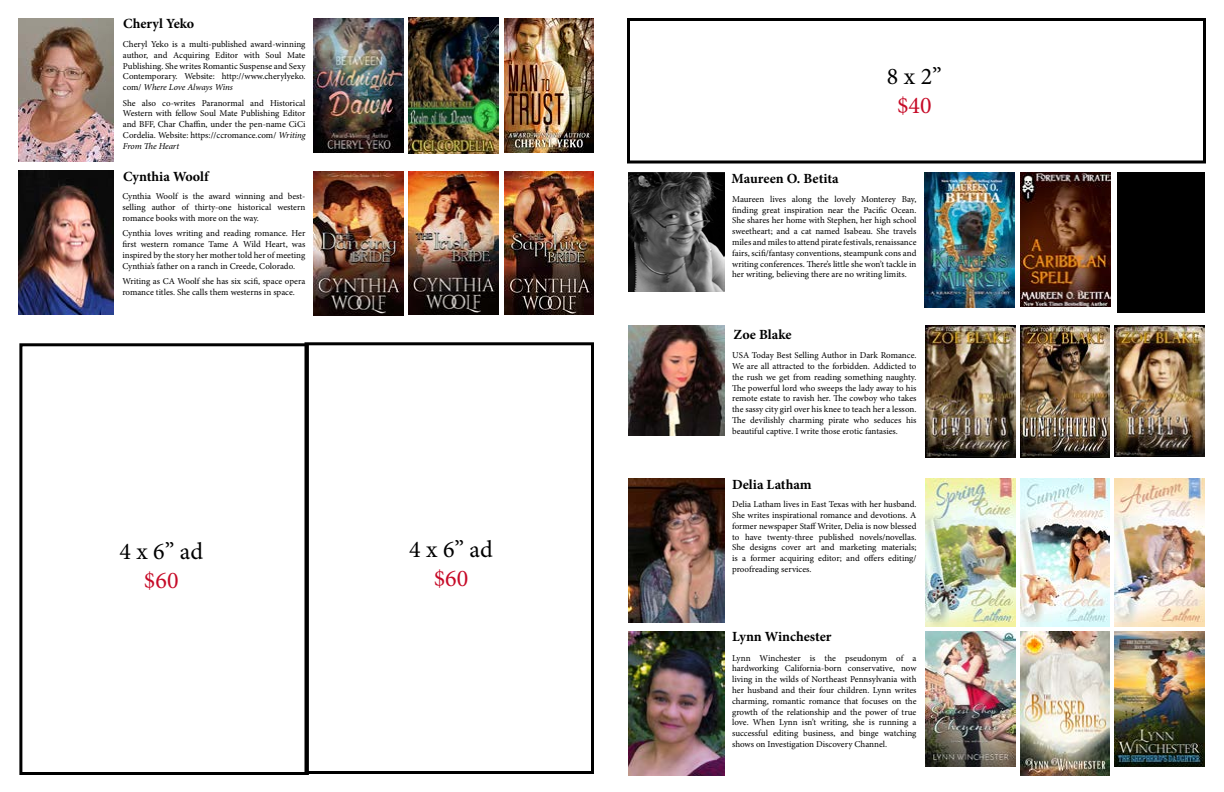
<style>
.page{position:relative;width:1224px;height:792px;background:#fff}
.page>*{position:absolute;margin:0;border:0;box-sizing:border-box;transform-origin:0 0}
.t1{font:24px "Minion Pro";color:#000}
.t2{font:24px "Minion Pro";color:#c60a27}
.t3{font:700 14px "Minion Pro";color:#000}
.t4{font:9px/10.8px "Minion Pro";color:#000;text-align:justify}
.s1{font-style:italic}
</style>
<div class="page">
<div style="left:19px;top:343px;width:290px;height:432px;border:3px solid #000"></div>
<div style="left:304px;top:342px;width:290px;height:432px;border:3px solid #000"></div>
<img style="left:313px;top:18px;width:90px;height:135px">
<img style="left:409px;top:18px;width:90px;height:135px">
<img style="left:504px;top:18px;width:90px;height:135px">
<img style="left:18px;top:18px;width:96px;height:144px">
<img style="left:18px;top:170px;width:96px;height:144px">
<img style="left:314px;top:171px;width:90px;height:144px">
<img style="left:409px;top:171px;width:90px;height:144px">
<img style="left:504px;top:171px;width:90px;height:144px">
<div style="left:1117px;top:172px;width:87px;height:140px;background:#000"></div>
<div style="left:627px;top:18px;width:579px;height:146px;border:3px solid #000"></div>
<img style="left:628px;top:172px;width:96px;height:120px">
<img style="left:925px;top:172px;width:90px;height:135px">
<img style="left:1020px;top:172px;width:90px;height:135px">
<img style="left:628px;top:326px;width:96px;height:109px">
<img style="left:926px;top:326px;width:90px;height:131px">
<img style="left:1020px;top:326px;width:90px;height:131px">
<img style="left:1114px;top:326px;width:90px;height:130px">
<img style="left:628px;top:478px;width:96px;height:144px">
<img style="left:1114px;top:478px;width:90px;height:149px">
<img style="left:926px;top:478px;width:90px;height:149px">
<img style="left:1020px;top:478px;width:90px;height:149px">
<img style="left:628px;top:632px;width:96px;height:143px">
<img style="left:926px;top:632px;width:90px;height:135px">
<img style="left:1020px;top:632px;width:90px;height:143px">
<img style="left:1114px;top:632px;width:90px;height:135px">
<h2 class="t3" style="left:123px;top:14px;width:73px">Cheryl Yeko</h2>
<p class="t4" style="left:123px;top:39px;width:184px">Cheryl Yeko is a multi-published award-winning author, and Acquiring Editor with Soul Mate Publishing. She writes Romantic Suspense and Sexy Contemporary. Website: http://www.cherylyeko. com/ <span class="s1">Where Love Always Wins</span></p>
<p class="t4" style="left:123px;top:97px;width:184px">She also co-writes Paranormal and Historical Western with fellow Soul Mate Publishing Editor and BFF, Char Chaffin, under the pen-name CiCi Cordelia. Website: https://ccromance.com/ <span class="s1">Writing From The Heart</span></p>
<h2 class="t3" style="left:123px;top:167px;width:87px">Cynthia Woolf</h2>
<p class="t4" style="left:122px;top:191px;width:184px">Cynthia Woolf is the award winning and best&shy;selling author of thirty-one historical western romance books with more on the way.</p>
<p class="t4" style="left:122px;top:228px;width:184px">Cynthia loves writing and reading romance. Her first western romance Tame A Wild Heart, was inspired by the story her mother told her of meeting Cynthia’s father on a ranch in Creede, Colorado.</p>
<p class="t4" style="left:122px;top:276px;width:184px">Writing as CA Woolf she has six scifi, space opera romance titles. She calls them westerns in space.</p>
<h1 class="t1" style="left:120px;top:535px;width:85px">4 x 6” ad</h1>
<h1 class="t2" style="left:144px;top:564px;width:36px">$60</h1>
<h1 class="t1" style="left:409px;top:534px;width:85px">4 x 6” ad</h1>
<h1 class="t2" style="left:434px;top:563px;width:36px">$60</h1>
<h2 class="t3" style="left:732px;top:168px;width:109px">Maureen O. Betita</h2>
<h1 class="t1" style="left:887px;top:60px;width:56px">8 x 2”</h1>
<h1 class="t2" style="left:897px;top:89px;width:36px">$40</h1>
<p class="t4" style="left:732px;top:193px;width:186px">Maureen lives along the lovely Monterey Bay, finding great inspiration near the Pacific Ocean.<br>She shares her home with Stephen, her high school sweetheart; and a cat named Isabeau. She travels miles and miles to attend pirate festivals, renaissance fairs, scifi/fantasy conventions, steampunk cons and writing conferences. There’s little she won’t tackle in her writing, believing there are no writing limits.</p>
<h2 class="t3" style="left:734px;top:324px;width:60px">Zoe Blake</h2>
<p class="t4" style="left:732px;top:350px;width:186px">USA Today Best Selling Author in Dark Romance.<br>We are all attracted to the forbidden. Addicted to the rush we get from reading something naughty.<br>The powerful lord who sweeps the lady away to his remote estate to ravish her. The cowboy who takes the sassy city girl over his knee to teach her a lesson.<br>The devilishly charming pirate who seduces his beautiful captive. I write those erotic fantasies.</p>
<h2 class="t3" style="left:732px;top:474px;width:81px">Delia Latham</h2>
<p class="t4" style="left:732px;top:499px;width:186px">Delia Latham lives in East Texas with her husband.<br>She writes inspirational romance and devotions. A former newspaper Staff Writer, Delia is now blessed to have twenty-three published novels/novellas.<br>She designs cover art and marketing materials; is a former acquiring editor; and offers editing/ proofreading services.</p>
<h2 class="t3" style="left:732px;top:627px;width:101px">Lynn Winchester</h2>
<p class="t4" style="left:732px;top:652px;width:186px">Lynn Winchester is the pseudonym of a hardworking California-born conservative, now living in the wilds of Northeast Pennsylvania with her husband and their four children. Lynn writes charming, romantic romance that focuses on the growth of the relationship and the power of true love. When Lynn isn’t writing, she is running a successful editing business, and binge watching shows on Investigation Discovery Channel.</p>
</div>
